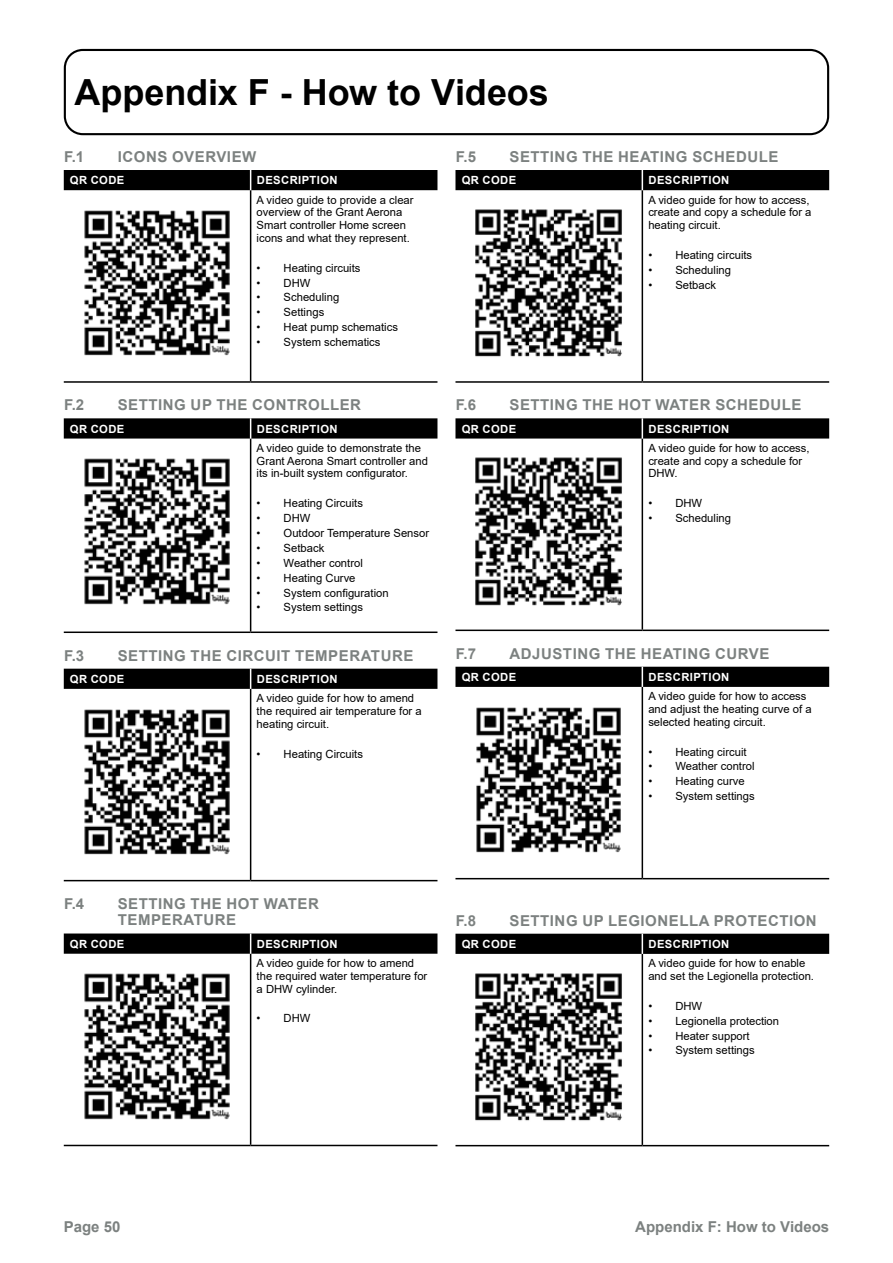
<style>
.page{position:relative;width:893px;height:1263px;background:#fff}
.page>*{position:absolute;margin:0;border:0;box-sizing:border-box;transform-origin:0 0}
.t1{font:700 36px "Arial";letter-spacing:-.005em;color:#000}
.t2{font:700 15px/16.5px "Arial";letter-spacing:.035em;color:#7c8180}
.t3{font:700 15px "Arial";color:#7c8180}
.t4{font:11.25px/12.8px "Arial";color:#000}
.t5{font:700 11.25px "Arial";letter-spacing:.035em;color:#fff}
</style>
<div class="page">
<div style="left:64px;top:49px;width:765px;height:86px;border:2px solid #000;border-radius:18px"></div>
<hr style="left:250px;top:190px;width:1px;height:191px;background:#000">
<hr style="left:64px;top:381px;width:187px;height:2px;background:#000">
<hr style="left:251px;top:381px;width:186px;height:2px;background:#000">
<div style="left:64px;top:170px;width:373px;height:20px;background:#000"></div>
<img style="left:84px;top:210px;width:146px;height:146px">
<hr style="left:250px;top:439px;width:1px;height:192px;background:#000">
<hr style="left:64px;top:631px;width:187px;height:2px;background:#000">
<hr style="left:251px;top:631px;width:186px;height:2px;background:#000">
<svg style="left:64px;top:418px;width:373px;height:21px;background:#0a0a0a"></svg>
<img style="left:84px;top:458px;width:146px;height:147px">
<hr style="left:250px;top:689px;width:1px;height:191px;background:#000">
<hr style="left:64px;top:880px;width:187px;height:1px;background:#000">
<hr style="left:251px;top:880px;width:186px;height:1px;background:#000">
<div style="left:64px;top:669px;width:373px;height:20px;background:#000"></div>
<img style="left:84px;top:709px;width:146px;height:146px">
<hr style="left:250px;top:954px;width:1px;height:191px;background:#000">
<hr style="left:64px;top:1145px;width:187px;height:1px;background:#000">
<hr style="left:251px;top:1145px;width:186px;height:1px;background:#000">
<svg style="left:64px;top:933px;width:373px;height:21px;background:#0a0a0a"></svg>
<img style="left:84px;top:973px;width:146px;height:147px">
<hr style="left:642px;top:190px;width:1px;height:191px;background:#000">
<hr style="left:455px;top:381px;width:187px;height:2px;background:#000">
<hr style="left:642px;top:381px;width:187px;height:2px;background:#000">
<div style="left:455px;top:170px;width:374px;height:20px;background:#000"></div>
<img style="left:475px;top:209px;width:147px;height:148px">
<hr style="left:642px;top:439px;width:1px;height:190px;background:#000">
<hr style="left:455px;top:629px;width:187px;height:2px;background:#000">
<hr style="left:642px;top:629px;width:187px;height:2px;background:#000">
<svg style="left:455px;top:418px;width:374px;height:21px;background:#0a0a0a"></svg>
<img style="left:475px;top:457px;width:147px;height:149px">
<hr style="left:642px;top:687px;width:1px;height:191px;background:#000">
<hr style="left:455px;top:878px;width:187px;height:1px;background:#000">
<hr style="left:642px;top:878px;width:187px;height:1px;background:#000">
<div style="left:455px;top:667px;width:374px;height:20px;background:#000"></div>
<img style="left:476px;top:707px;width:145px;height:146px">
<hr style="left:642px;top:954px;width:1px;height:191px;background:#000">
<hr style="left:455px;top:1145px;width:187px;height:1px;background:#000">
<hr style="left:642px;top:1145px;width:187px;height:1px;background:#000">
<div style="left:455px;top:934px;width:374px;height:20px;background:#000"></div>
<img style="left:475px;top:973px;width:147px;height:148px">
<h1 class="t1" style="left:74px;top:79px;width:476px">Appendix F - How to Videos</h1>
<h2 class="t2" style="left:64px;top:150px;width:22px">F.1</h2>
<h2 class="t2" style="left:118px;top:150px;width:140px">ICONS OVERVIEW</h2>
<p class="t5" style="left:70px;top:176px;width:56px">QR CODE</p>
<p class="t5" style="left:257px;top:176px;width:82px">DESCRIPTION</p>
<p class="t4" style="left:257px;top:194px;width:158px">A video guide to provide a clear overview of the Grant Aerona<br>Smart controller Home screen icons and what they represent.</p>
<p class="t4" style="left:257px;top:262px;width:105px">• Heating circuits</p>
<p class="t4" style="left:257px;top:277px;width:55px">• DHW</p>
<p class="t4" style="left:257px;top:292px;width:84px">• Scheduling</p>
<p class="t4" style="left:257px;top:307px;width:69px">• Settings</p>
<p class="t4" style="left:257px;top:322px;width:143px">• Heat pump schematics</p>
<p class="t4" style="left:257px;top:337px;width:125px">• System schematics</p>
<h2 class="t2" style="left:456px;top:150px;width:22px">F.5</h2>
<h2 class="t2" style="left:509px;top:150px;width:271px">SETTING THE HEATING SCHEDULE</h2>
<p class="t5" style="left:462px;top:176px;width:56px">QR CODE</p>
<p class="t5" style="left:648px;top:176px;width:82px">DESCRIPTION</p>
<p class="t4" style="left:648px;top:194px;width:165px">A video guide for how to access, create and copy a schedule for a heating circuit.</p>
<p class="t4" style="left:648px;top:250px;width:105px">• Heating circuits</p>
<p class="t4" style="left:648px;top:264px;width:84px">• Scheduling</p>
<p class="t4" style="left:648px;top:279px;width:69px">• Setback</p>
<h2 class="t2" style="left:64px;top:398px;width:22px">F.2</h2>
<h2 class="t2" style="left:118px;top:398px;width:245px">SETTING UP THE CONTROLLER</h2>
<p class="t5" style="left:70px;top:424px;width:56px">QR CODE</p>
<p class="t5" style="left:257px;top:424px;width:82px">DESCRIPTION</p>
<p class="t4" style="left:257px;top:443px;width:173px">A video guide to demonstrate the<br>Grant Aerona Smart controller and its in-built system configurator.</p>
<p class="t4" style="left:257px;top:498px;width:108px">• Heating Circuits</p>
<p class="t4" style="left:257px;top:513px;width:55px">• DHW</p>
<p class="t4" style="left:257px;top:528px;width:174px">• Outdoor Temperature Sensor</p>
<p class="t4" style="left:257px;top:542px;width:69px">• Setback</p>
<p class="t4" style="left:257px;top:557px;width:108px">• Weather control</p>
<p class="t4" style="left:257px;top:572px;width:100px">• Heating Curve</p>
<p class="t4" style="left:257px;top:587px;width:134px">• System configuration</p>
<p class="t4" style="left:257px;top:602px;width:108px">• System settings</p>
<h2 class="t2" style="left:64px;top:648px;width:22px">F.3</h2>
<h2 class="t2" style="left:118px;top:648px;width:297px">SETTING THE CIRCUIT TEMPERATURE</h2>
<p class="t5" style="left:70px;top:675px;width:56px">QR CODE</p>
<p class="t5" style="left:257px;top:675px;width:82px">DESCRIPTION</p>
<p class="t4" style="left:257px;top:693px;width:167px">A video guide for how to amend the required air temperature for a heating circuit.</p>
<p class="t4" style="left:257px;top:748px;width:108px">• Heating Circuits</p>
<h2 class="t2" style="left:456px;top:398px;width:22px">F.6</h2>
<h2 class="t2" style="left:509px;top:398px;width:294px">SETTING THE HOT WATER SCHEDULE</h2>
<p class="t5" style="left:462px;top:424px;width:56px">QR CODE</p>
<p class="t5" style="left:648px;top:424px;width:82px">DESCRIPTION</p>
<p class="t4" style="left:648px;top:443px;width:163px">A video guide for how to access, create and copy a schedule for<br>DHW.</p>
<p class="t4" style="left:648px;top:498px;width:55px">• DHW</p>
<p class="t4" style="left:648px;top:513px;width:84px">• Scheduling</p>
<h2 class="t2" style="left:456px;top:646px;width:22px">F.7</h2>
<h2 class="t2" style="left:509px;top:646px;width:261px">ADJUSTING THE HEATING CURVE</h2>
<p class="t5" style="left:462px;top:673px;width:56px">QR CODE</p>
<p class="t5" style="left:648px;top:673px;width:82px">DESCRIPTION</p>
<p class="t4" style="left:648px;top:691px;width:165px">A video guide for how to access and adjust the heating curve of a selected heating circuit.</p>
<p class="t4" style="left:648px;top:746px;width:100px">• Heating circuit</p>
<p class="t4" style="left:648px;top:761px;width:108px">• Weather control</p>
<p class="t4" style="left:648px;top:776px;width:98px">• Heating curve</p>
<p class="t4" style="left:648px;top:791px;width:108px">• System settings</p>
<h2 class="t2" style="left:64px;top:897px;width:22px">F.4</h2>
<h2 class="t2" style="left:118px;top:897px;width:203px">SETTING THE HOT WATER<br>TEMPERATURE</h2>
<p class="t5" style="left:70px;top:939px;width:56px">QR CODE</p>
<p class="t5" style="left:257px;top:939px;width:82px">DESCRIPTION</p>
<p class="t4" style="left:257px;top:958px;width:172px">A video guide for how to amend the required water temperature for a DHW cylinder.</p>
<p class="t4" style="left:257px;top:1013px;width:55px">• DHW</p>
<h2 class="t2" style="left:456px;top:913px;width:22px">F.8</h2>
<h2 class="t2" style="left:509px;top:913px;width:309px">SETTING UP LEGIONELLA PROTECTION</h2>
<p class="t5" style="left:462px;top:940px;width:56px">QR CODE</p>
<p class="t5" style="left:648px;top:940px;width:82px">DESCRIPTION</p>
<p class="t4" style="left:648px;top:958px;width:167px">A video guide for how to enable and set the Legionella protection.</p>
<p class="t4" style="left:648px;top:1000px;width:55px">• DHW</p>
<p class="t4" style="left:648px;top:1015px;width:132px">• Legionella protection</p>
<p class="t4" style="left:648px;top:1030px;width:103px">• Heater support</p>
<p class="t4" style="left:648px;top:1045px;width:108px">• System settings</p>
<h2 class="t2" style="left:64px;top:1220px;width:58px">Page 50</h2>
<h2 class="t3" style="left:635px;top:1221px;width:195px">Appendix F: How to Videos</h2>
</div>
